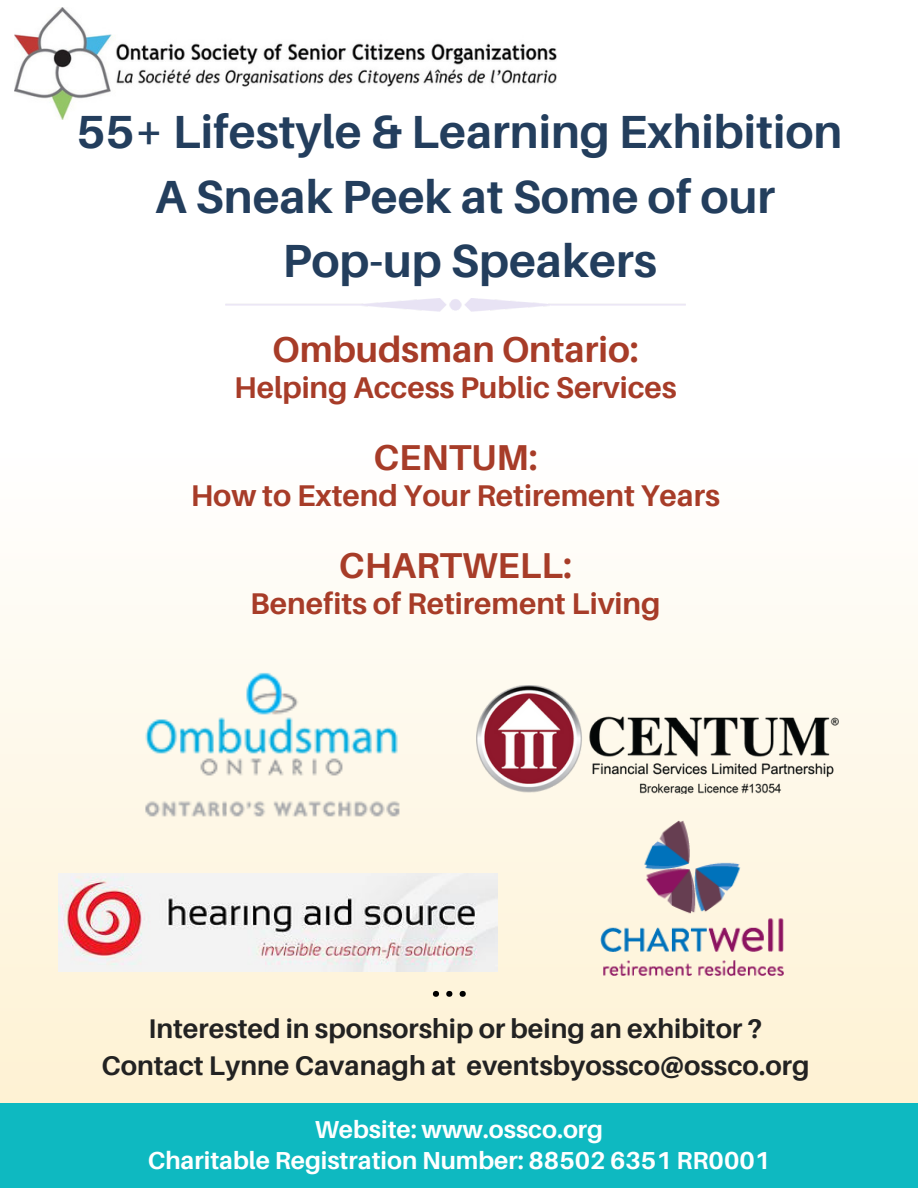
<style>
.page{position:relative;width:918px;height:1188px;background:#fff}
.page>*{position:absolute;margin:0;border:0;box-sizing:border-box;transform-origin:0 0}
.t1{font:50.85px "Canva Sans";color:#000}
.t2{font:700 46.5px/64.2px "Aileron";color:#233e5d;text-align:center}
.t3{font:700 36px "Aileron";color:#a73c28}
.t4{font:700 30px "Aileron";color:#a73c28}
.t5{font:700 27px/37.2px "Aileron";color:#222;text-align:center}
.t6{font:700 24.6px/31.5px "Aileron";color:#fff;text-align:center}
</style>
<div class="page">
<div style="left:0;top:450px;width:918px;height:655px;background:linear-gradient(to bottom,#fff,#fef2d3)"></div>
<img style="left:105px;top:665px;width:331px;height:165px">
<img style="left:226px;top:298px;width:460px;height:14px">
<img style="left:579px;top:798px;width:226px;height:201px">
<img style="left:59px;top:873px;width:438px;height:98px">
<img style="left:476px;top:686px;width:362px;height:108px">
<img style="left:14px;top:8px;width:542px;height:111px">
<div style="left:0;top:1104px;width:918px;height:84px;background:#0eb9c1"></div>
<h2 class="t2" style="left:77px;top:99px;width:767px">55+ Lifestyle &amp; Learning Exhibition</h2>
<h2 class="t2" style="left:155px;top:163px;width:621px">A Sneak Peek at Some of our<br>Pop-up Speakers</h2>
<h3 class="t3" style="left:272px;top:327px;width:368px">Ombudsman Ontario:</h3>
<p class="t4" style="left:234px;top:369px;width:444px">Helping Access Public Services</p>
<h3 class="t3" style="left:373px;top:435px;width:166px">CENTUM:</h3>
<p class="t4" style="left:191px;top:477px;width:531px">How to Extend Your Retirement Years</p>
<h3 class="t3" style="left:339px;top:543px;width:235px">CHARTWELL:</h3>
<p class="t4" style="left:250px;top:585px;width:412px">Benefits of Retirement Living</p>
<h1 class="t1" style="left:429px;top:942px;width:42px">...</h1>
<p class="t5" style="left:101px;top:1010px;width:710px">Interested in sponsorship or being an exhibitor ?<br>Contact Lynne Cavanagh at eventsbyossco@ossco.org</p>
<p class="t6" style="left:148px;top:1113px;width:624px">Website: www.ossco.org<br>Charitable Registration Number: 88502 6351 RR0001</p>
</div>
